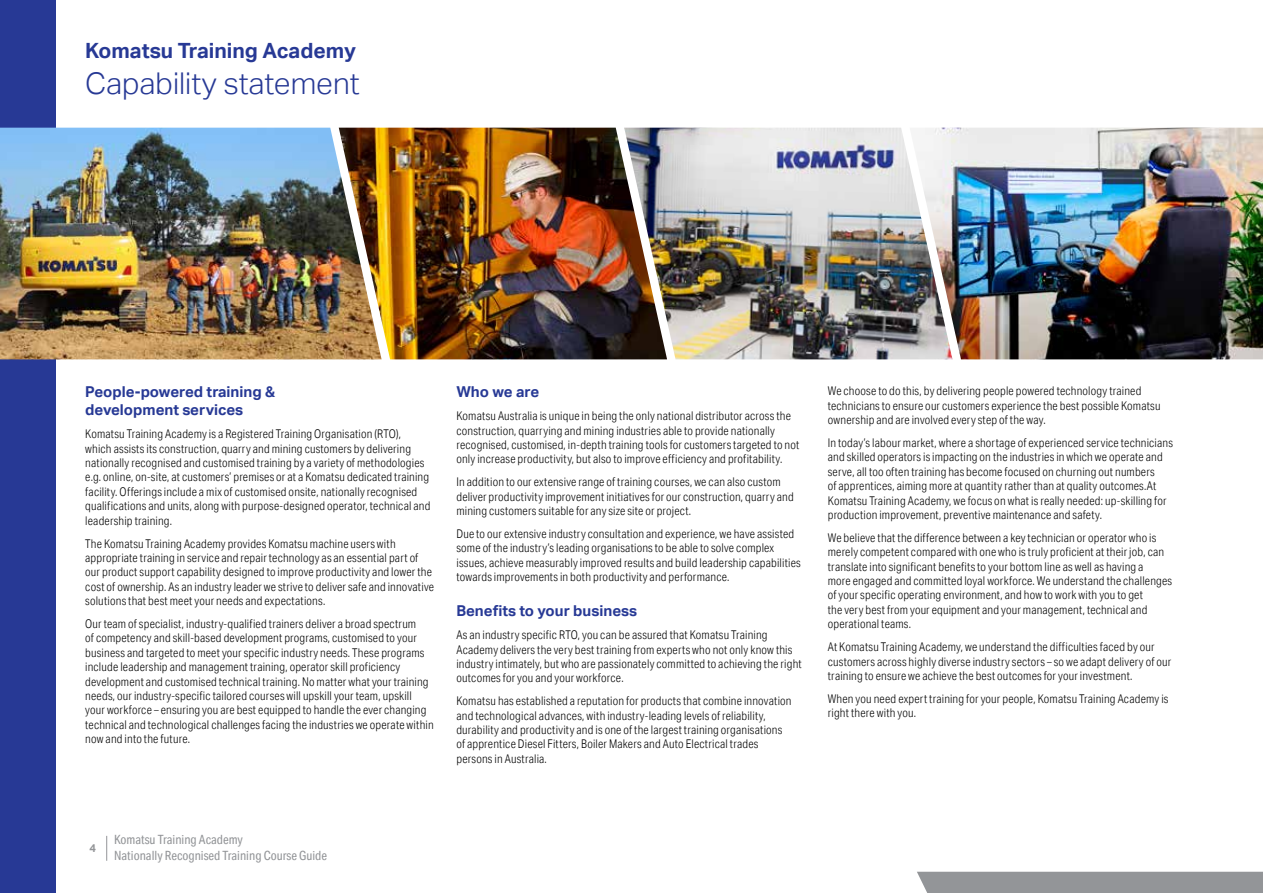
<style>
.page{position:relative;width:1263px;height:893px;background:#fff}
.page>*{position:absolute;margin:0;border:0;box-sizing:border-box;transform-origin:0 0}
.t1{font:300 30px "Aktiv Grotesk";color:#273995}
.t2{font:700 21px "Aktiv Grotesk";color:#273995}
.t3{font:700 15px/18px "Aktiv Grotesk";color:#273995}
.t4{font:12.75px/15.3px "Aktiv Grotesk Cd";color:#939598}
.t5{font:300 12px/14.4px "Aktiv Grotesk Cd";letter-spacing:.015em;color:#000}
.t6{font:700 11.25px "Aktiv Grotesk";color:#939598}
</style>
<div class="page">
<div style="left:0;top:0;width:55px;height:893px;background:#273995"></div>
<div style="left:917px;top:872px;width:346px;height:21px;background:#939598"></div>
<svg style="left:106px;top:836px;width:1px;height:25px"></svg>
<img style="left:0;top:128px;width:339px;height:231px">
<img style="left:339px;top:128px;width:285px;height:231px">
<img style="left:624px;top:128px;width:285px;height:231px">
<img style="left:909px;top:128px;width:354px;height:231px">
<h2 class="t2" style="left:85px;top:38px;width:272px">Komatsu Training Academy</h2>
<h1 class="t1" style="left:85px;top:66px;width:276px">Capability statement</h1>
<p class="t3" style="left:85px;top:383px;width:191px">People-powered training &amp; development services</p>
<p class="t5" style="left:85px;top:427px;width:347px">Komatsu Training Academy is a Registered Training Organisation (RTO), which assists its construction, quarry and mining customers by delivering nationally recognised and customised training by a variety of methodologies e.g. online, on-site, at customers’ premises or at a Komatsu dedicated training facility. Offerings include a mix of customised onsite, nationally recognised qualifications and units, along with purpose-designed operator, technical and leadership training.</p>
<p class="t5" style="left:85px;top:536px;width:350px">The Komatsu Training Academy provides Komatsu machine users with appropriate training in service and repair technology as an essential part of our product support capability designed to improve productivity and lower the cost of ownership. As an industry leader we strive to deliver safe and innovative solutions that best meet your needs and expectations.</p>
<p class="t5" style="left:85px;top:616px;width:350px">Our team of specialist, industry-qualified trainers deliver a broad spectrum<br>of competency and skill-based development programs, customised to your business and targeted to meet your specific industry needs. These programs include leadership and management training, operator skill proficiency development and customised technical training. No matter what your training needs, our industry-specific tailored courses will upskill your team, upskill your workforce – ensuring you are best equipped to handle the ever changing technical and technological challenges facing the industries we operate within now and into the future.</p>
<p class="t3" style="left:456px;top:383px;width:84px">Who we are</p>
<p class="t5" style="left:456px;top:409px;width:344px">Komatsu Australia is unique in being the only national distributor across the construction, quarrying and mining industries able to provide nationally recognised, customised, in-depth training tools for customers targeted to not only increase productivity, but also to improve efficiency and profitability.</p>
<p class="t5" style="left:456px;top:475px;width:339px">In addition to our extensive range of training courses, we can also custom deliver productivity improvement initiatives for our construction, quarry and mining customers suitable for any size site or project.</p>
<p class="t5" style="left:456px;top:526px;width:346px">Due to our extensive industry consultation and experience, we have assisted some of the industry’s leading organisations to be able to solve complex issues, achieve measurably improved results and build leadership capabilities towards improvements in both productivity and performance.</p>
<p class="t3" style="left:456px;top:602px;width:182px">Benefits to your business</p>
<p class="t5" style="left:456px;top:628px;width:347px">As an industry specific RTO, you can be assured that Komatsu Training Academy delivers the very best training from experts who not only know this industry intimately, but who are passionately committed to achieving the right outcomes for you and your workforce.</p>
<p class="t5" style="left:456px;top:694px;width:337px">Komatsu has established a reputation for products that combine innovation and technological advances, with industry-leading levels of reliability, durability and productivity and is one of the largest training organisations of apprentice Diesel Fitters, Boiler Makers and Auto Electrical trades persons in Australia.</p>
<p class="t5" style="left:828px;top:384px;width:334px">We choose to do this, by delivering people powered technology trained technicians to ensure our customers experience the best possible Komatsu ownership and are involved every step of the way.</p>
<p class="t5" style="left:828px;top:435px;width:347px">In today’s labour market, where a shortage of experienced service technicians and skilled operators is impacting on the industries in which we operate and serve, all too often training has become focused on churning out numbers<br>of apprentices, aiming more at quantity rather than at quality outcomes.At Komatsu Training Academy, we focus on what is really needed: up-skilling for production improvement, preventive maintenance and safety.</p>
<p class="t5" style="left:828px;top:530px;width:346px">We believe that the difference between a key technician or operator who is merely competent compared with one who is truly proficient at their job, can translate into significant benefits to your bottom line as well as having a<br>more engaged and committed loyal workforce. We understand the challenges of your specific operating environment, and how to work with you to get<br>the very best from your equipment and your management, technical and operational teams.</p>
<p class="t5" style="left:828px;top:640px;width:345px">At Komatsu Training Academy, we understand the difficulties faced by our customers across highly diverse industry sectors – so we adapt delivery of our training to ensure we achieve the best outcomes for your investment.</p>
<p class="t5" style="left:828px;top:691px;width:342px">When you need expert training for your people, Komatsu Training Academy is right there with you.</p>
<p class="t6" style="left:90px;top:841px;width:8px">4</p>
<p class="t4" style="left:114px;top:832px;width:215px">Komatsu Training Academy<br>Nationally Recognised Training Course Guide</p>
</div>
